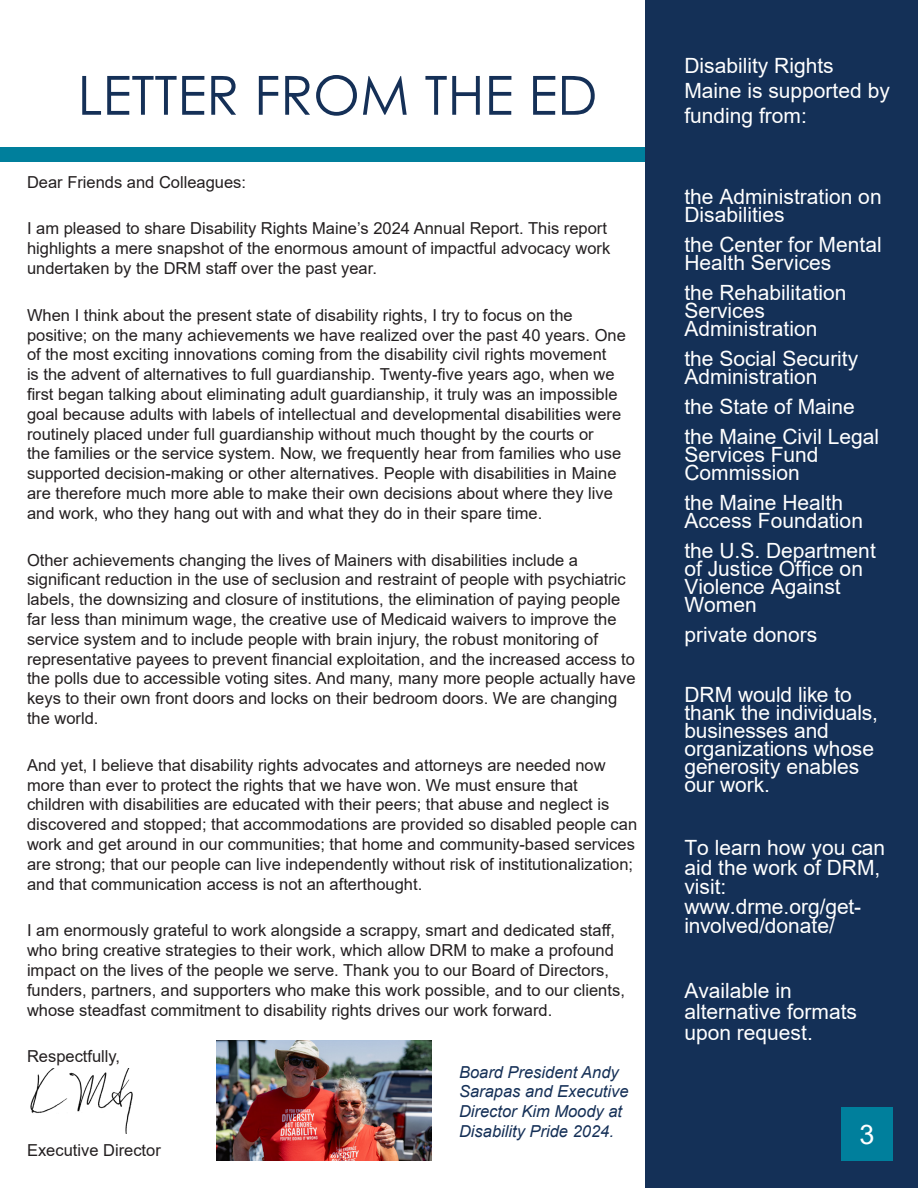
<style>
.page{position:relative;width:918px;height:1188px;background:#fff}
.page>*{position:absolute;margin:0;border:0;box-sizing:border-box;transform-origin:0 0}
.t1{font:54px "Century Gothic";color:#153057}
.t2{font:27px "Arial";color:#fff}
.t3{font:21px/18px "Arial";color:#fff}
.t4{font:16.5px/19.8px "Arial";color:#231f20}
.t5{font:italic 16.5px/19.8px "Arial";color:#153057}
</style>
<div class="page">
<div style="left:0;top:147px;width:645px;height:15px;background:#007f9c"></div>
<img style="left:30px;top:1069px;width:103px;height:65px">
<img style="left:216px;top:1040px;width:216px;height:121px">
<div style="left:645px;top:0;width:273px;height:1188px;background:#143057"></div>
<div style="left:841px;top:1107px;width:52px;height:54px;background:#007f9c"></div>
<h1 class="t1" style="left:78px;top:58px;width:521px">LETTER FROM THE ED</h1>
<p class="t4" style="left:27px;top:172px;width:221px">Dear Friends and Colleagues:</p>
<p class="t4" style="left:27px;top:219px;width:585px">I am pleased to share Disability Rights Maine’s 2024 Annual Report. This report highlights a mere snapshot of the enormous amount of impactful advocacy work undertaken by the DRM staff over the past year.</p>
<p class="t4" style="left:27px;top:305px;width:600px">When I think about the present state of disability rights, I try to focus on the positive; on the many achievements we have realized over the past 40 years. One of the most exciting innovations coming from the disability civil rights movement<br>is the advent of alternatives to full guardianship. Twenty-five years ago, when we first began talking about eliminating adult guardianship, it truly was an impossible goal because adults with labels of intellectual and developmental disabilities were routinely placed under full guardianship without much thought by the courts or<br>the families or the service system. Now, we frequently hear from families who use supported decision-making or other alternatives. People with disabilities in Maine are therefore much more able to make their own decisions about where they live and work, who they hang out with and what they do in their spare time.</p>
<p class="t4" style="left:27px;top:550px;width:610px">Other achievements changing the lives of Mainers with disabilities include a significant reduction in the use of seclusion and restraint of people with psychiatric labels, the downsizing and closure of institutions, the elimination of paying people far less than minimum wage, the creative use of Medicaid waivers to improve the service system and to include people with brain injury, the robust monitoring of representative payees to prevent financial exploitation, and the increased access to the polls due to accessible voting sites. And many, many more people actually have keys to their own front doors and locks on their bedroom doors. We are changing the world.</p>
<p class="t4" style="left:27px;top:755px;width:612px">And yet, I believe that disability rights advocates and attorneys are needed now more than ever to protect the rights that we have won. We must ensure that children with disabilities are educated with their peers; that abuse and neglect is discovered and stopped; that accommodations are provided so disabled people can work and get around in our communities; that home and community-based services are strong; that our people can live independently without risk of institutionalization; and that communication access is not an afterthought.</p>
<p class="t4" style="left:27px;top:921px;width:599px">I am enormously grateful to work alongside a scrappy, smart and dedicated staff, who bring creative strategies to their work, which allow DRM to make a profound impact on the lives of the people we serve. Thank you to our Board of Directors, funders, partners, and supporters who make this work possible, and to our clients, whose steadfast commitment to disability rights drives our work forward.</p>
<p class="t4" style="left:27px;top:1047px;width:95px">Respectfully,</p>
<p class="t5" style="left:459px;top:1062px;width:171px">Board President Andy<br>Sarapas and Executive<br>Director Kim Moody at<br>Disability Pride 2024.</p>
<p class="t4" style="left:27px;top:1140px;width:135px">Executive Director</p>
<p class="t3" style="left:684px;top:52px;width:207px;line-height:25.2px">Disability Rights<br>Maine is supported by funding from:</p>
<p class="t3" style="left:684px;top:188px;width:199px">the Administration on<br>Disabilities</p>
<p class="t3" style="left:684px;top:236px;width:199px">the Center for Mental<br>Health Services</p>
<p class="t3" style="left:684px;top:284px;width:164px">the Rehabilitation<br>Services<br>Administration</p>
<p class="t3" style="left:684px;top:350px;width:175px">the Social Security<br>Administration</p>
<p class="t3" style="left:684px;top:398px;width:172px">the State of Maine</p>
<p class="t3" style="left:684px;top:428px;width:196px">the Maine Civil Legal<br>Services Fund<br>Commission</p>
<p class="t3" style="left:684px;top:494px;width:180px">the Maine Health<br>Access Foundation</p>
<p class="t3" style="left:684px;top:542px;width:193px">the U.S. Department of Justice Office on<br>Violence Against<br>Women</p>
<p class="t3" style="left:684px;top:626px;width:135px">private donors</p>
<p class="t3" style="left:684px;top:686px;width:195px">DRM would like to thank the individuals, businesses and organizations whose generosity enables our work.</p>
<p class="t3" style="left:684px;top:838px;width:202px;line-height:19.5px">To learn how you can aid the work of DRM, visit: www.drme.org/get&shy;involved/donate/</p>
<p class="t3" style="left:684px;top:980px;width:174px;line-height:21px">Available in alternative formats upon request.</p>
<p class="t2" style="left:859px;top:1116px;width:17px">3</p>
</div>
